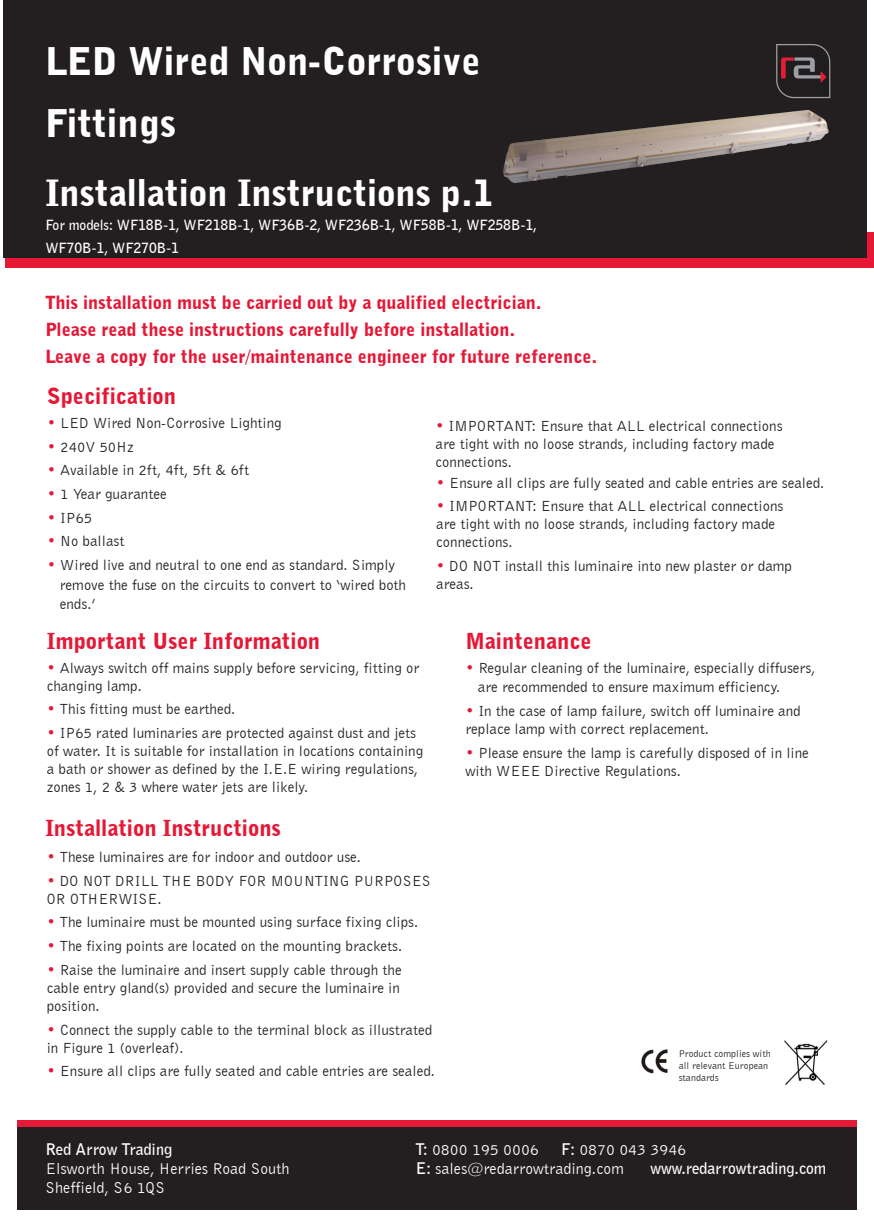
<style>
.page{position:relative;width:874px;height:1225px;background:#fff}
.page>*{position:absolute;margin:0;border:0;box-sizing:border-box;transform-origin:0 0}
.t1{font:900 38px/62px "Bell Gothic BT";color:#fff}
.t2{font:900 36px "Bell Gothic BT";color:#fff}
.t3{font:900 22px "Bell Gothic BT";color:#e51836}
.t4{font:900 18px "Bell Gothic BT";color:#e51836}
.t5{font:16px/19.2px "Bell Gothic BT";color:#fff}
.t6{font:700 16px "Bell Gothic BT";color:#fff}
.t7{font:15px/18px "Bell Gothic BT";color:#231f20}
.t8{font:700 14px "Bell Gothic BT";color:#fff}
.t9{font:10px/12px "Bell Gothic BT";color:#231f20}
.s1{color:#e51836}
.s2{font-weight:700}
</style>
<div class="page">
<div style="left:6px;top:232px;width:867px;height:36px;background:#e51836"></div>
<div style="left:3px;top:0;width:863px;height:257px;background:#231f20"></div>
<div style="left:17px;top:1120px;width:839px;height:37px;background:#e51836"></div>
<div style="left:17px;top:1127px;width:839px;height:82px;background:#231f20"></div>
<img style="left:641px;top:1049px;width:27px;height:25px">
<svg style="left:776px;top:44px;width:54px;height:55px"></svg>
<img style="left:784px;top:1040px;width:44px;height:45px">
<img style="left:502px;top:110px;width:326px;height:73px">
<p class="t1" style="left:45px;top:30px;width:436px">LED Wired Non-Corrosive<br>Fittings</p>
<p class="t2" style="left:45px;top:170px;width:449px">Installation Instructions p.1</p>
<p class="t8" style="left:45px;top:216px;width:493px">For models: WF18B-1, WF218B-1, WF36B-2, WF236B-1, WF58B-1, WF258B-1,</p>
<p class="t8" style="left:45px;top:238px;width:135px">WF70B-1, WF270B-1</p>
<p class="t4" style="left:45px;top:291px;width:497px">This installation must be carried out by a qualified electrician.</p>
<p class="t4" style="left:45px;top:318px;width:471px">Please read these instructions carefully before installation.</p>
<p class="t4" style="left:45px;top:345px;width:553px">Leave a copy for the user/maintenance engineer for future reference.</p>
<p class="t3" style="left:47px;top:382px;width:130px">Specification</p>
<p class="t7" style="left:47px;top:413px;width:236px"><span class="s1">•</span> LED Wired Non-Corrosive Lighting</p>
<p class="t7" style="left:47px;top:437px;width:88px"><span class="s1">•</span> 240V 50Hz</p>
<p class="t7" style="left:47px;top:461px;width:203px"><span class="s1">•</span> Available in 2ft, 4ft, 5ft &amp; 6ft</p>
<p class="t7" style="left:47px;top:484px;width:121px"><span class="s1">•</span> 1 Year guarantee</p>
<p class="t7" style="left:47px;top:508px;width:46px"><span class="s1">•</span> IP65</p>
<p class="t7" style="left:47px;top:532px;width:78px"><span class="s1">•</span> No ballast</p>
<p class="t7" style="left:47px;top:555px;width:349px"><span class="s1">•</span> Wired live and neutral to one end as standard. Simply</p>
<p class="t7" style="left:60px;top:575px;width:347px">remove the fuse on the circuits to convert to ‘wired both</p>
<p class="t7" style="left:60px;top:595px;width:37px">ends.’</p>
<p class="t3" style="left:47px;top:627px;width:275px">Important User Information</p>
<p class="t7" style="left:47px;top:658px;width:374px"><span class="s1">•</span> Always switch off mains supply before servicing, fitting or changing lamp.</p>
<p class="t7" style="left:47px;top:700px;width:190px"><span class="s1">•</span> This fitting must be earthed.</p>
<p class="t7" style="left:47px;top:723px;width:378px"><span class="s1">•</span> IP65 rated luminaries are protected against dust and jets of water. It is suitable for installation in locations containing a bath or shower as defined by the I.E.E wiring regulations, zones 1, 2 &amp; 3 where water jets are likely.</p>
<p class="t3" style="left:45px;top:814px;width:237px">Installation Instructions</p>
<p class="t7" style="left:435px;top:416px;width:348px"><span class="s1">•</span> IMPORTANT: Ensure that ALL electrical connections are tight with no loose strands, including factory made connections.</p>
<p class="t7" style="left:436px;top:473px;width:389px"><span class="s1">•</span> Ensure all clips are fully seated and cable entries are sealed.</p>
<p class="t7" style="left:436px;top:497px;width:348px"><span class="s1">•</span> IMPORTANT: Ensure that ALL electrical connections are tight with no loose strands, including factory made connections.</p>
<p class="t7" style="left:436px;top:557px;width:357px"><span class="s1">•</span> DO NOT install this luminaire into new plaster or damp areas.</p>
<p class="t3" style="left:465px;top:627px;width:127px">Maintenance</p>
<p class="t7" style="left:465px;top:658px;width:351px"><span class="s1">•</span> Regular cleaning of the luminaire, especially diffusers,</p>
<p class="t7" style="left:477px;top:678px;width:304px">are recommended to ensure maximum efficiency.</p>
<p class="t7" style="left:465px;top:701px;width:337px"><span class="s1">•</span> In the case of lamp failure, switch off luminaire and replace lamp with correct replacement.</p>
<p class="t7" style="left:465px;top:743px;width:345px"><span class="s1">•</span> Please ensure the lamp is carefully disposed of in line with WEEE Directive Regulations.</p>
<p class="t7" style="left:47px;top:847px;width:315px"><span class="s1">•</span> These luminaires are for indoor and outdoor use.</p>
<p class="t7" style="left:47px;top:871px;width:385px"><span class="s1">•</span> DO NOT DRILL THE BODY FOR MOUNTING PURPOSES<br>OR OTHERWISE.</p>
<p class="t7" style="left:47px;top:913px;width:373px"><span class="s1">•</span> The luminaire must be mounted using surface fixing clips.</p>
<p class="t7" style="left:47px;top:936px;width:357px"><span class="s1">•</span> The fixing points are located on the mounting brackets.</p>
<p class="t7" style="left:47px;top:960px;width:356px;text-align:justify"><span class="s1">•</span> Raise the luminaire and insert supply cable through the cable entry gland(s) provided and secure the luminaire in position.</p>
<p class="t7" style="left:47px;top:1020px;width:387px"><span class="s1">•</span> Connect the supply cable to the terminal block as illustrated in Figure 1 (overleaf).</p>
<p class="t7" style="left:47px;top:1061px;width:389px"><span class="s1">•</span> Ensure all clips are fully seated and cable entries are sealed.</p>
<p class="t9" style="left:678px;top:1047px;width:93px">Product complies with all relevant European standards</p>
<p class="t6" style="left:45px;top:1138px;width:128px">Red Arrow Trading</p>
<p class="t5" style="left:45px;top:1158px;width:245px">Elsworth House, Herries Road South</p>
<p class="t5" style="left:45px;top:1178px;width:121px">Sheffield, S6 1QS</p>
<p class="t5" style="left:415px;top:1139px;width:125px"><span class="s2">T:</span> 0800 195 0006</p>
<p class="t5" style="left:415px;top:1139px;width:272px;text-indent:145px"><span class="s2">F:</span> 0870 043 3946<br><span class="s2">E:</span> sales@redarrowtrading.com</p>
<p class="t6" style="left:650px;top:1157px;width:177px">www.redarrowtrading.com</p>
</div>
